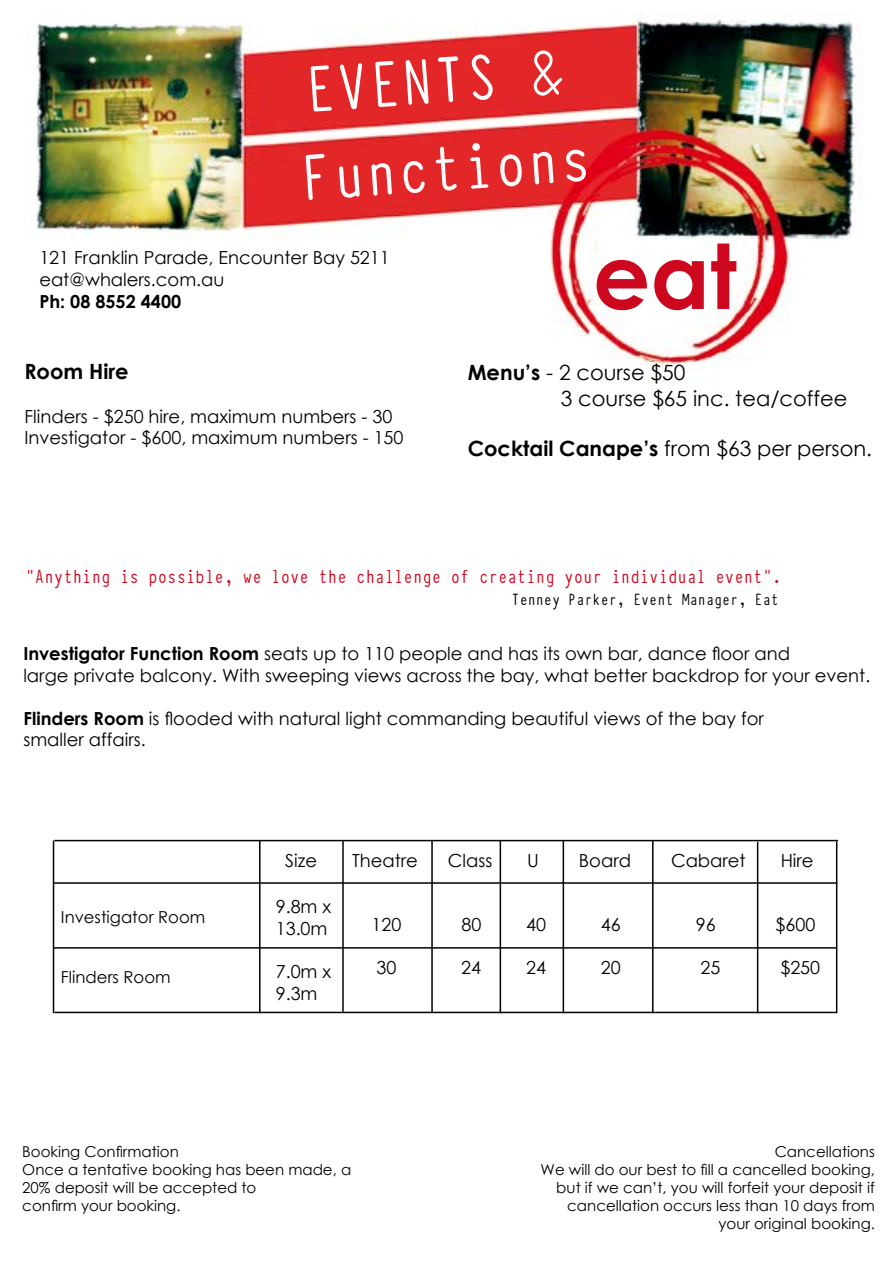
<style>
.page{position:relative;width:893px;height:1263px;background:#fff}
.page>*{position:absolute;margin:0;border:0;box-sizing:border-box;transform-origin:0 0}
.t1{font:700 90px "Century Gothic";color:#cd071e}
.t2{font:72px "Typewriter Condensed";color:#fafafb}
.t3{font:72px "Typewriter Condensed";color:#fdfdfd}
.t4{font:21px/25.2px "Century Gothic";color:#000}
.t5{font:21px "Typewriter Condensed";color:#cd071e}
.t6{font:700 21px "Century Gothic";color:#000}
.t7{font:18px/21.6px "Century Gothic";color:#000}
.t8{font:18px "Typewriter Condensed";color:#000}
.t9{font:700 18px "Century Gothic";color:#000}
.t10{font:16.5px "Century Gothic";color:#000}
.t11{font:15px/18px "Century Gothic";color:#000}
.s1{font-weight:700}
</style>
<div class="page">
<img style="left:36px;top:14px;width:827px;height:1000px">
<hr style="left:54px;top:947px;width:782px;height:2px;background:#000">
<hr style="left:54px;top:882px;width:783px;height:2px;background:#000">
<hr style="left:55px;top:1012px;width:781px;height:1px;background:#000">
<hr style="left:757px;top:842px;width:1px;height:171px;background:#000">
<hr style="left:53px;top:840px;width:1px;height:173px;background:#000">
<hr style="left:54px;top:840px;width:784px;height:1px;background:#000">
<hr style="left:652px;top:840px;width:1px;height:173px;background:#000">
<hr style="left:563px;top:841px;width:1px;height:172px;background:#000">
<hr style="left:500px;top:841px;width:1px;height:172px;background:#000">
<hr style="left:431px;top:840px;width:2px;height:173px;background:#000">
<hr style="left:342px;top:841px;width:2px;height:171px;background:#000">
<hr style="left:259px;top:840px;width:1px;height:173px;background:#000">
<hr style="left:836px;top:841px;width:1px;height:172px;background:#000">
<h2 class="t3" style="left:300px;top:38px;width:261px;rotate:-4deg">EVENTS &amp;</h2>
<h2 class="t2" style="left:297px;top:126px;width:293px;rotate:-4deg">Functions</h2>
<p class="t7" style="left:39px;top:247px;width:352px">121 Franklin Parade, Encounter Bay 5211 eat@whalers.com.au</p>
<p class="t9" style="left:39px;top:287px;width:143px">Ph: 08 8552 4400</p>
<h1 class="t1" style="left:593px;top:208px;width:145px">eat</h1>
<p class="t6" style="left:24px;top:356px;width:106px">Room Hire</p>
<p class="t7" style="left:24px;top:405px;width:381px">Flinders - $250 hire, maximum numbers - 30<br>Investigator - $600, maximum numbers - 150</p>
<p class="t4" style="left:561px;top:360px;width:288px;text-indent:-93px"><span class="s1">Menu’s</span> - 2 course $50<br>3 course $65 inc. tea/coffee</p>
<p class="t4" style="left:468px;top:435px;width:406px"><span class="s1">Cocktail Canape’s</span> from $63 per person.</p>
<p class="t5" style="left:26px;top:561px;width:758px">“Anything is possible, we love the challenge of creating your individual event”.</p>
<p class="t8" style="left:512px;top:586px;width:269px">Tenney Parker, Event Manager, Eat</p>
<p class="t7" style="left:23px;top:642px;width:848px"><span class="s1">Investigator Function Room</span> seats up to 110 people and has its own bar, dance floor and<br>large private balcony. With sweeping views across the bay, what better backdrop for your event.</p>
<p class="t7" style="left:23px;top:707px;width:742px"><span class="s1">Flinders Room</span> is flooded with natural light commanding beautiful views of the bay for smaller affairs.</p>
<p class="t10" style="left:61px;top:906px;width:146px">Investigator Room</p>
<p class="t10" style="left:61px;top:965px;width:111px">Flinders Room</p>
<p class="t7" style="left:285px;top:849px;width:33px">Size</p>
<p class="t7" style="left:352px;top:849px;width:67px">Theatre</p>
<p class="t7" style="left:448px;top:849px;width:46px">Class</p>
<p class="t7" style="left:527px;top:849px;width:13px">U</p>
<p class="t7" style="left:579px;top:849px;width:54px">Board</p>
<p class="t7" style="left:671px;top:849px;width:76px">Cabaret</p>
<p class="t7" style="left:781px;top:849px;width:35px">Hire</p>
<p class="t7" style="left:276px;top:896px;width:57px">9.8m x<br>13.0m</p>
<p class="t7" style="left:276px;top:961px;width:57px">7.0m x<br>9.3m</p>
<p class="t7" style="left:372px;top:913px;width:31px">120</p>
<p class="t7" style="left:461px;top:913px;width:21px">80</p>
<p class="t7" style="left:526px;top:913px;width:21px">40</p>
<p class="t7" style="left:601px;top:913px;width:21px">46</p>
<p class="t7" style="left:696px;top:913px;width:21px">96</p>
<p class="t7" style="left:775px;top:913px;width:41px">$600</p>
<p class="t7" style="left:376px;top:956px;width:21px">30</p>
<p class="t7" style="left:461px;top:956px;width:21px">24</p>
<p class="t7" style="left:526px;top:956px;width:21px">24</p>
<p class="t7" style="left:601px;top:956px;width:21px">20</p>
<p class="t7" style="left:701px;top:956px;width:21px">25</p>
<p class="t7" style="left:780px;top:956px;width:41px">$250</p>
<p class="t11" style="left:22px;top:1142px;width:330px">Booking Confirmation<br>Once a tentative booking has been made, a<br>20% deposit will be accepted to<br>confirm your booking.</p>
<p class="t11" style="left:541px;top:1142px;width:336px;text-align:right">Cancellations<br>We will do our best to fill a cancelled booking, but if we can’t, you will forfeit your deposit if cancellation occurs less than 10 days from your original booking.</p>
</div>
